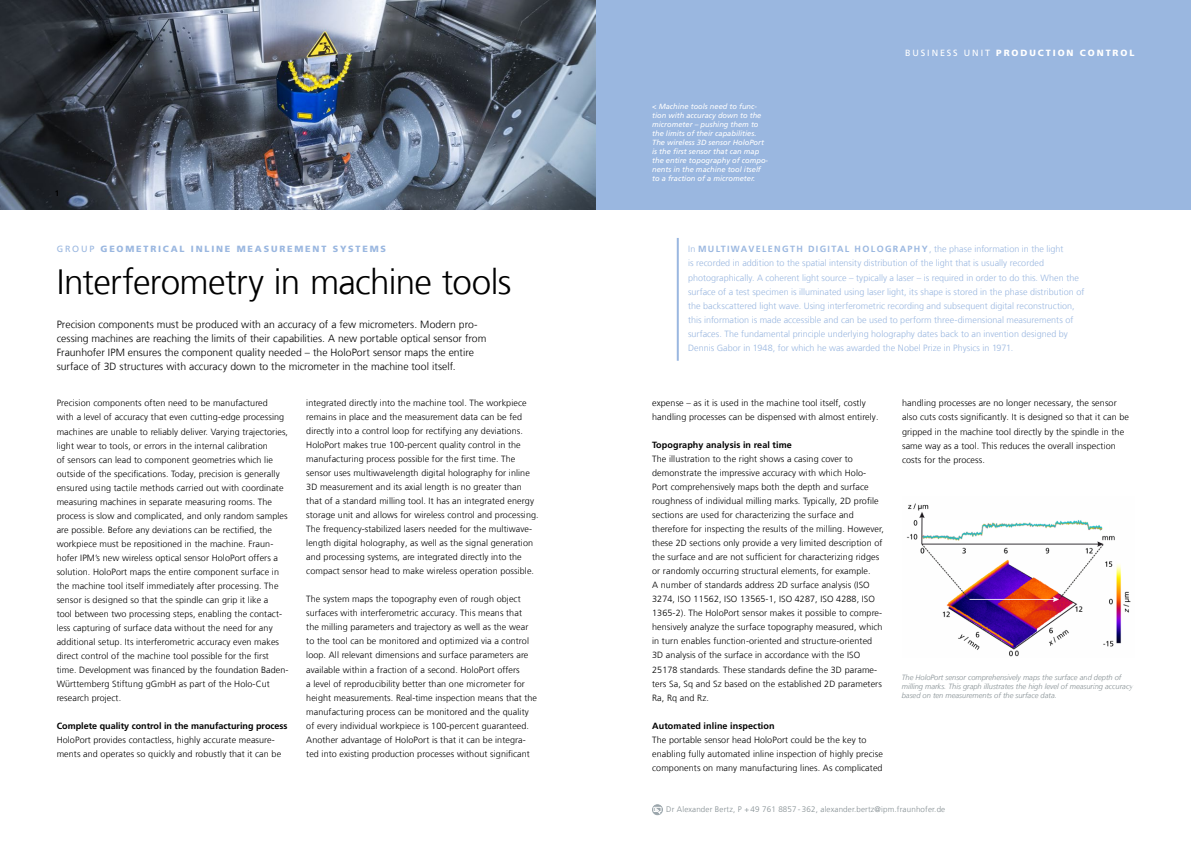
<style>
.page{position:relative;width:1191px;height:842px;background:#fff}
.page>*{position:absolute;margin:0;border:0;box-sizing:border-box;transform-origin:0 0}
.t1{font:300 35px "Frutiger LT Com";letter-spacing:-.02em;color:#000}
.t2{font:300 10.4px/14px "Frutiger LT Com";color:#000}
.t3{font:300 9px/14px "Frutiger LT Com";letter-spacing:.01em;color:#000}
.t4{font:300 9px/14px "Frutiger LT Com";color:#9ab7e0}
.t5{font:700 9px "Frutiger LT Com";letter-spacing:.01em;color:#000}
.t6{font:900 9px "Frutiger LT Com";letter-spacing:.2em;color:#9ab7e0}
.t7{font:900 9px "Frutiger LT Com";letter-spacing:.21em;color:#fff}
.t8{font:300 8px "Frutiger LT Com";letter-spacing:.02em;color:#848e92}
.t9{font:700 8px "Frutiger LT Com";color:#000}
.t10{font:italic 7.5px/9px "Frutiger LT Com";color:#fff}
.t11{font:italic 300 7.5px/9px "Frutiger LT Com";color:#848e92}
.s1{font-weight:400}
.s2{font-weight:700}
</style>
<div class="page">
<div style="left:0;top:0;width:1191px;height:210px;background:#9ab7e0"></div>
<img style="left:0;top:0;width:595px;height:210px">
<div style="left:652px;top:805px;width:10px;height:10px;background:#adb5ba;border-radius:50%"></div>
<div style="left:652px;top:804px;width:11px;height:11px;border:1px solid #9aa5ab;border-radius:50%"></div>
<svg style="left:653px;top:807px;width:8px;height:7px"></svg>
<hr style="left:677px;top:238px;width:2px;height:123px;background:#9ab7e0">
<img style="left:906px;top:503px;width:225px;height:154px">
<p class="t9" style="left:55px;top:189px;width:6px">1</p>
<p class="t6" style="left:57px;top:244px;width:331px"><span class="s1">GROUP</span> GEOMETRICAL INLINE MEASUREMENT SYSTEMS</p>
<h1 class="t1" style="left:57px;top:261px;width:456px">Interferometry in machine tools</h1>
<p class="t2" style="left:57px;top:318px;width:431px">Precision components must be produced with an accuracy of a few micrometers. Modern pro&shy;cessing machines are reaching the limits of their capabilities. A new portable optical sensor from Fraunhofer IPM ensures the component quality needed – the HoloPort sensor maps the entire surface of 3D structures with accuracy down to the micrometer in the machine tool itself.</p>
<p class="t3" style="left:57px;top:396px;width:233px">Precision components often need to be manufactured<br>with a level of accuracy that even cutting-edge processing machines are unable to reliably deliver. Varying trajectories, light wear to tools, or errors in the internal calibration<br>of sensors can lead to component geometries which lie outside of the specifications. Today, precision is generally ensured using tactile methods carried out with coordinate measuring machines in separate measuring rooms. The process is slow and complicated, and only random samples are possible. Before any deviations can be rectified, the workpiece must be repositioned in the machine. Fraun&shy;hofer IPM’s new wireless optical sensor HoloPort offers a solution. HoloPort maps the entire component surface in the machine tool itself immediately after processing. The sensor is designed so that the spindle can grip it like a<br>tool between two processing steps, enabling the contact&shy;less capturing of surface data without the need for any additional setup. Its interferometric accuracy even makes direct control of the machine tool possible for the first time. Development was financed by the foundation Baden-Württemberg Stiftung gGmbH as part of the Holo-Cut research project.</p>
<p class="t5" style="left:57px;top:720px;width:232px">Complete quality control in the manufacturing process</p>
<p class="t3" style="left:57px;top:732px;width:226px">HoloPort provides contactless, highly accurate measure&shy;ments and operates so quickly and robustly that it can be</p>
<p class="t3" style="left:306px;top:396px;width:234px">integrated directly into the machine tool. The workpiece remains in place and the measurement data can be fed directly into a control loop for rectifying any deviations.<br>HoloPort makes true 100-percent quality control in the manufacturing process possible for the first time. The sensor uses multiwavelength digital holography for inline 3D measurement and its axial length is no greater than that of a standard milling tool. It has an integrated energy storage unit and allows for wireless control and processing.<br>The frequency-stabilized lasers needed for the multiwave&shy;length digital holography, as well as the signal generation and processing systems, are integrated directly into the compact sensor head to make wireless operation possible.</p>
<p class="t3" style="left:306px;top:592px;width:232px">The system maps the topography even of rough object surfaces with interferometric accuracy. This means that<br>the milling parameters and trajectory as well as the wear to the tool can be monitored and optimized via a control loop. All relevant dimensions and surface parameters are available within a fraction of a second. HoloPort offers<br>a level of reproducibility better than one micrometer for height measurements. Real-time inspection means that the manufacturing process can be monitored and the quality of every individual workpiece is 100-percent guaranteed.<br>Another advantage of HoloPort is that it can be integra&shy;ted into existing production processes without significant</p>
<p class="t10" style="left:652px;top:102px;width:117px">&lt; Machine tools need to func&shy;tion with accuracy down to the micrometer – pushing them to the limits of their capabilities.<br>The wireless 3D sensor HoloPort is the first sensor that can map the entire topography of compo&shy;nents in the machine tool itself to a fraction of a micrometer.</p>
<p class="t7" style="left:905px;top:48px;width:231px"><span class="s1">BUSINESS UNIT</span> PRODUCTION CONTROL</p>
<p class="t4" style="left:688px;top:242px;width:398px">In <span class="s2">MULTIWAVELENGTH DIGITAL HOLOGRAPHY</span>, the phase information in the light<br>is recorded in addition to the spatial intensity distribution of the light that is usually recorded photographically. A coherent light source – typically a laser – is required in order to do this. When the surface of a test specimen is illuminated using laser light, its shape is stored in the phase distribution of the backscattered light wave. Using interferometric recording and subsequent digital reconstruction, this information is made accessible and can be used to perform three-dimensional measurements of surfaces. The fundamental principle underlying holography dates back to an invention designed by Dennis Gabor in 1948, for which he was awarded the Nobel Prize in Physics in 1971.</p>
<p class="t3" style="left:652px;top:396px;width:228px">expense – as it is used in the machine tool itself, costly handling processes can be dispensed with almost entirely.</p>
<p class="t5" style="left:652px;top:440px;width:141px">Topography analysis in real time</p>
<p class="t3" style="left:652px;top:452px;width:233px">The illustration to the right shows a casing cover to demonstrate the impressive accuracy with which Holo-Port comprehensively maps both the depth and surface roughness of individual milling marks. Typically, 2D profile sections are used for characterizing the surface and therefore for inspecting the results of the milling. However, these 2D sections only provide a very limited description of the surface and are not sufficient for characterizing ridges or randomly occurring structural elements, for example.<br>A number of standards address 2D surface analysis (ISO 3274, ISO 11562, ISO 13565-1, ISO 4287, ISO 4288, ISO 1365-2). The HoloPort sensor makes it possible to compre&shy;hensively analyze the surface topography measured, which in turn enables function-oriented and structure-oriented 3D analysis of the surface in accordance with the ISO 25178 standards. These standards define the 3D parame&shy;ters Sa, Sq and Sz based on the established 2D parameters Ra, Rq and Rz.</p>
<p class="t5" style="left:652px;top:720px;width:124px">Automated inline inspection</p>
<p class="t3" style="left:652px;top:732px;width:232px">The portable sensor head HoloPort could be the key to enabling fully automated inline inspection of highly precise components on many manufacturing lines. As complicated</p>
<p class="t3" style="left:902px;top:396px;width:228px">handling processes are no longer necessary, the sensor also cuts costs significantly. It is designed so that it can be gripped in the machine tool directly by the spindle in the same way as a tool. This reduces the overall inspection costs for the process.</p>
<p class="t11" style="left:901px;top:673px;width:232px">The HoloPort sensor comprehensively maps the surface and depth of milling marks. This graph illustrates the high level of measuring accuracy based on ten measurements of the surface data.</p>
<p class="t8" style="left:666px;top:805px;width:281px">Dr Alexander Bertz, P + 49 761 8857 - 362, alexander.bertz@ipm.fraunhofer.de</p>
</div>
